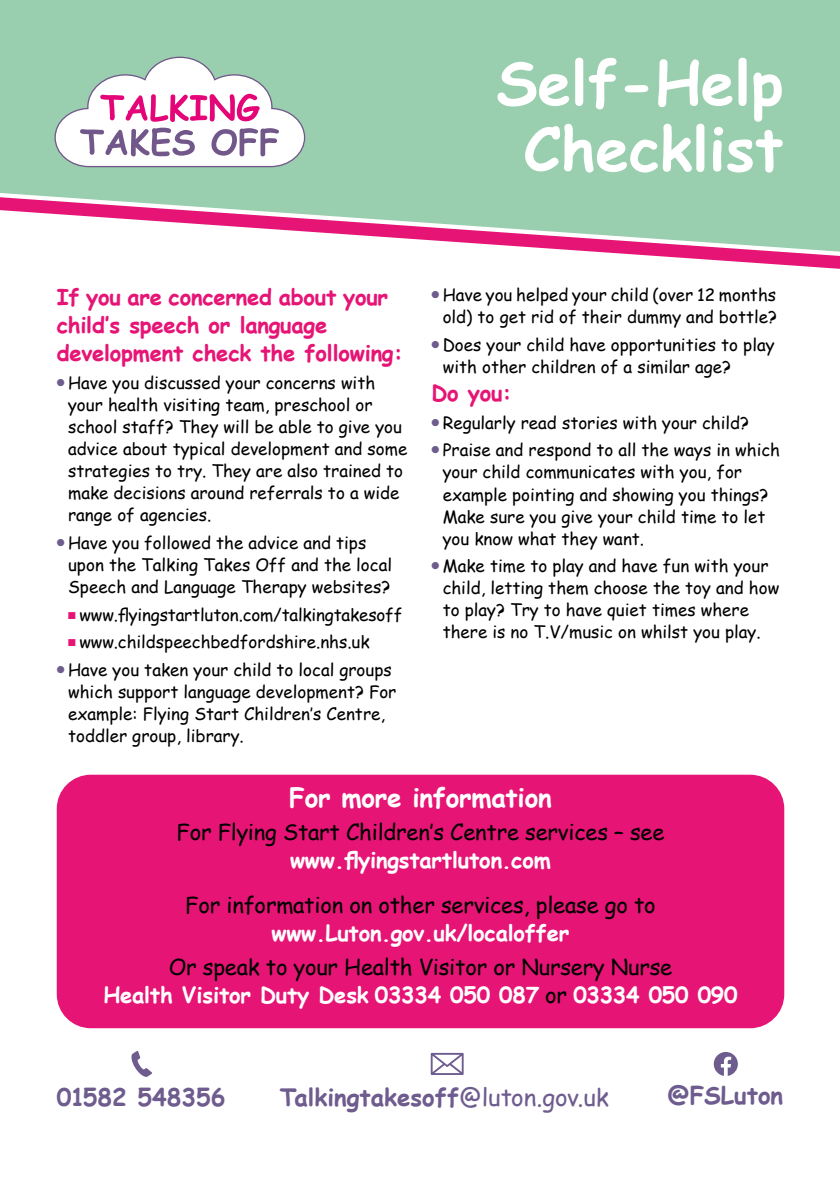
<style>
.page{position:relative;width:840px;height:1191px;background:#fff}
.page>*{position:absolute;margin:0;border:0;box-sizing:border-box;transform-origin:0 0}
.t1{font:700 60px/66px "Comic Sans MS";color:#fff;text-align:center}
.t2{font:700 26px "Comic Sans MS";letter-spacing:-.01em;color:#fff}
.t3{font:700 24px "Comic Sans MS";color:#6e5c8e}
.t4{font:700 22px/28px "Comic Sans MS";letter-spacing:-.01em;color:#fff;text-align:center}
.t5{font:700 22px/28px "Comic Sans MS";letter-spacing:-.01em;color:#e61475}
.t6{font:22px "Comic Sans MS";letter-spacing:-.01em;color:#000}
.t7{font:17px/22px "Comic Sans MS";color:#000}
.s1{color:#e61475}
.s2{font-weight:400;color:#000}
.s3{font-weight:400}
</style>
<div class="page">
<div style="left:0;top:0;width:839px;height:1191px;background:#99ceae"></div>
<div style="left:0;top:193px;width:839px;height:998px;background:#fff"></div>
<div style="left:57px;top:774px;width:726px;height:254px;background:#e61475;border-radius:34px"></div>
<svg style="left:54px;top:57px;width:251px;height:110px"></svg>
<svg style="left:131px;top:1050px;width:21px;height:27px"></svg>
<svg style="left:430px;top:1053px;width:33px;height:22px"></svg>
<svg style="left:713px;top:1052px;width:24px;height:24px"></svg>
<h1 class="t1" style="left:496px;top:48px;width:288px">Self-Help<br>Checklist</h1>
<p class="t5" style="left:57px;top:283px;width:347px">If you are concerned about your child’s speech or language development check the following:</p>
<p class="t7" style="left:68px;top:371px;width:340px;text-indent:-11px"><sup>●</sup> Have you discussed your concerns with your health visiting team, preschool or school staff? They will be able to give you advice about typical development and some strategies to try. They are also trained to make decisions around referrals to a wide range of agencies.</p>
<p class="t7" style="left:68px;top:531px;width:325px;text-indent:-11px"><sup>●</sup> Have you followed the advice and tips upon the Talking Takes Off and the local<br>Speech and Language Therapy websites?</p>
<p class="t7" style="left:68px;top:603px;width:335px"><span class="s1">■</span> www.flyingstartluton.com/talkingtakesoff</p>
<p class="t7" style="left:68px;top:630px;width:303px"><span class="s1">■</span> www.childspeechbedfordshire.nhs.uk</p>
<p class="t7" style="left:68px;top:658px;width:330px;text-indent:-11px"><sup>●</sup> Have you taken your child to local groups which support language development? For example: Flying Start Children’s Centre, toddler group, library.</p>
<p class="t7" style="left:431px;top:284px;width:347px;text-align:right"><sup>●</sup> Have you helped your child (over 12 months old) to get rid of their dummy and bottle?</p>
<p class="t7" style="left:442px;top:333px;width:333px;text-indent:-11px"><sup>●</sup> Does your child have opportunities to play with other children of a similar age?</p>
<p class="t5" style="left:431px;top:378px;width:82px">Do you:</p>
<p class="t7" style="left:431px;top:411px;width:319px"><sup>●</sup> Regularly read stories with your child?</p>
<p class="t7" style="left:442px;top:439px;width:338px;text-indent:-11px"><sup>●</sup> Praise and respond to all the ways in which your child communicates with you, for example pointing and showing you things?<br>Make sure you give your child time to let you know what they want.</p>
<p class="t7" style="left:442px;top:554px;width:338px;text-indent:-11px"><sup>●</sup> Make time to play and have fun with your child, letting them choose the toy and how to play? Try to have quiet times where there is no T.V/music on whilst you play.</p>
<h2 class="t2" style="left:289px;top:778px;width:264px">For more information</h2>
<p class="t6" style="left:176px;top:816px;width:489px">For Flying Start Children’s Centre services – see</p>
<p class="t4" style="left:290px;top:845px;width:262px">www.flyingstartluton.com</p>
<p class="t6" style="left:185px;top:889px;width:472px">For information on other services, please go to</p>
<p class="t4" style="left:271px;top:918px;width:299px">www.Luton.gov.uk/localoffer</p>
<p class="t4" style="left:103px;top:952px;width:635px"><span class="s2">Or speak to your Health Visitor or Nursery Nurse<br></span>Health Visitor Duty Desk 03334 050 087 <span class="s2">or</span> 03334 050 090</p>
<h3 class="t3" style="left:57px;top:1079px;width:170px">01582 548356</h3>
<h3 class="t3" style="left:279px;top:1079px;width:330px">Talkingtakesoff<span class="s3">@luton.gov.uk</span></h3>
<h3 class="t3" style="left:667px;top:1078px;width:117px">@FSLuton</h3>
</div>
